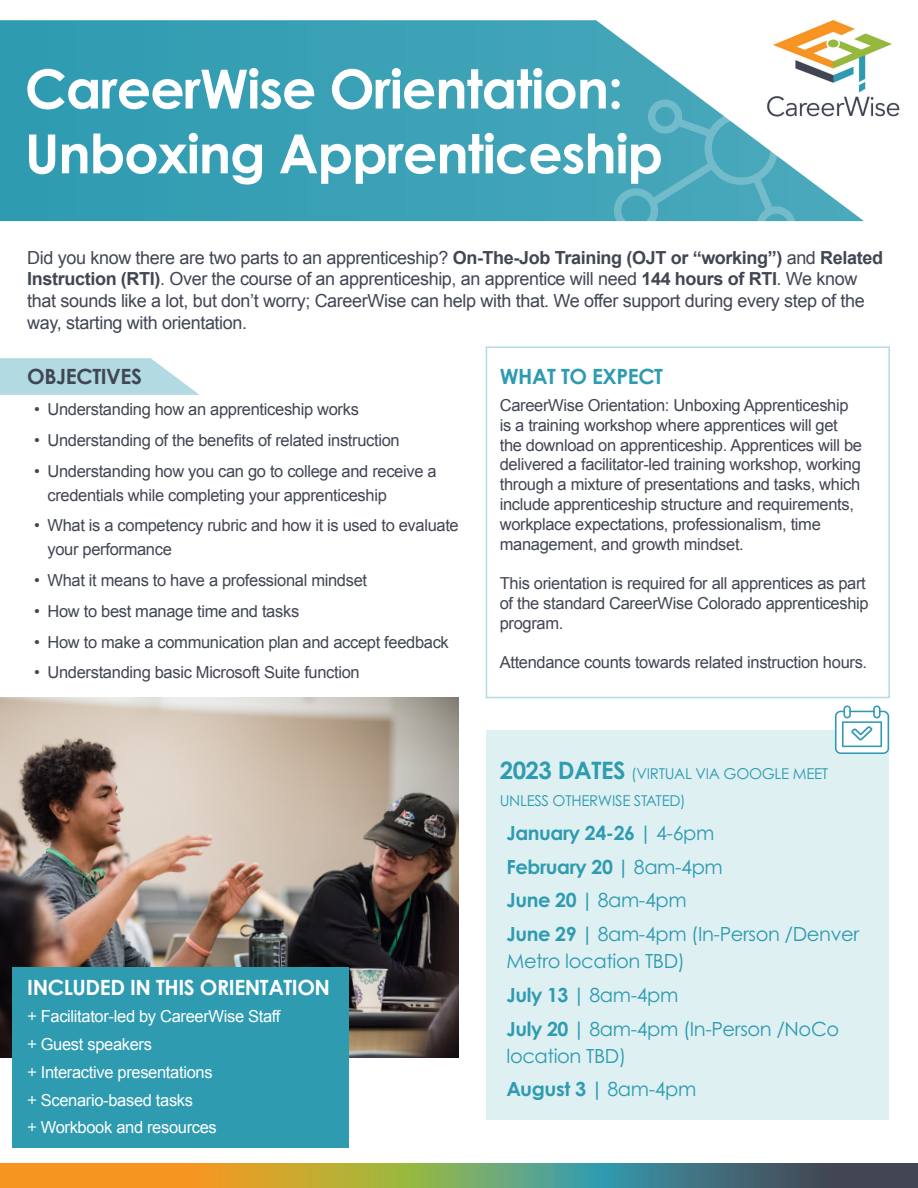
<style>
.page{position:relative;width:918px;height:1188px;background:#fff}
.page>*{position:absolute;margin:0;border:0;box-sizing:border-box;transform-origin:0 0}
.t1{font:700 54px/64.8px "Century Gothic";letter-spacing:-.02em;color:#fff}
.t2{font:700 21px "Century Gothic";letter-spacing:-.02em;color:#fff}
.t3{font:700 21px "Century Gothic";letter-spacing:-.02em;color:#2e9bb1}
.t4{font:700 21px "Century Gothic";letter-spacing:-.02em;color:#414653}
.t5{font:19.5px/33.8px "Century Gothic Pro";letter-spacing:-.02em;color:#2e9bb1}
.t6{font:18px/21.6px "Arial";letter-spacing:-.02em;color:#414653}
.t7{font:16.5px/19.8px "Arial";letter-spacing:-.02em;color:#414653}
.t8{font:16.5px/27.8px "Arial";letter-spacing:-.02em;color:#fff}
.t9{font:15px/27px "Century Gothic Pro";letter-spacing:-.02em;color:#2e9bb1}
.s1{font-weight:700}
.s2{font-family:"Century Gothic Pro"}
.s3{font-family:"Century Gothic";font-weight:700;font-size:24px}
</style>
<div class="page">
<img style="left:0;top:697px;width:459px;height:360px">
<svg style="left:0;top:1163px;width:918px;height:25px;background:#8e8c53"></svg>
<svg style="left:0;top:20px;width:864px;height:201px;background:#3fa3b7"></svg>
<svg style="left:613px;top:43px;width:242px;height:179px;fill:#49a8bb"></svg>
<img style="left:759px;top:20px;width:141px;height:103px">
<div style="left:12px;top:967px;width:337px;height:181px;background:#2e9bb1"></div>
<svg style="left:0;top:358px;width:199px;height:37px;background:#badee5"></svg>
<div style="left:486px;top:730px;width:403px;height:390px;background:#dff0f3"></div>
<svg style="left:835px;top:706px;width:54px;height:48px"></svg>
<h1 class="t1" style="left:25px;top:55px;width:640px">CareerWise Orientation:<br>Unboxing Apprenticeship</h1>
<p class="t6" style="left:27px;top:247px;width:857px">Did you know there are two parts to an apprenticeship? <span class="s1">On-The-Job Training (OJT or “working”)</span> and <span class="s1">Related Instruction (RTI)</span>. Over the course of an apprenticeship, an apprentice will need <span class="s1">144 hours of RTI</span>. We know that sounds like a lot, but don’t worry; CareerWise can help with that. We offer support during every step of the way, starting with orientation.</p>
<p class="t3" style="left:500px;top:363px;width:165px">WHAT TO EXPECT</p>
<p class="t7" style="left:500px;top:395px;width:364px">CareerWise Orientation: Unboxing Apprenticeship is a training workshop where apprentices will get the download on apprenticeship. Apprentices will be delivered a facilitator-led training workshop, working through a mixture of presentations and tasks, which include apprenticeship structure and requirements, workplace expectations, professionalism, time management, and growth mindset.</p>
<p class="t7" style="left:500px;top:574px;width:370px">This orientation is required for all apprentices as part of the standard CareerWise Colorado apprenticeship program.</p>
<p class="t7" style="left:500px;top:653px;width:369px">Attendance counts towards related instruction hours.</p>
<p class="t4" style="left:27px;top:363px;width:116px">OBJECTIVES</p>
<p class="t7" style="left:34px;top:400px;width:326px">• Understanding how an apprenticeship works</p>
<p class="t7" style="left:34px;top:430px;width:367px">• Understanding of the benefits of related instruction</p>
<p class="t7" style="left:48px;top:459px;width:391px;line-height:24px;text-indent:-14px">• Understanding how you can go to college and receive a credentials while completing your apprenticeship</p>
<p class="t7" style="left:48px;top:514px;width:413px;line-height:24px;text-indent:-14px">• What is a competency rubric and how it is used to evaluate your performance</p>
<p class="t7" style="left:34px;top:571px;width:335px">• What it means to have a professional mindset</p>
<p class="t7" style="left:34px;top:601px;width:267px">• How to best manage time and tasks</p>
<p class="t7" style="left:34px;top:632px;width:416px">• How to make a communication plan and accept feedback</p>
<p class="t7" style="left:34px;top:663px;width:327px">• Understanding basic Microsoft Suite function</p>
<p class="t2" style="left:27px;top:973px;width:304px">INCLUDED IN THIS ORIENTATION</p>
<p class="t8" style="left:27px;top:1003px;width:255px"><span class="s2">+</span> Facilitator-led by CareerWise Staff <span class="s2">+</span> Guest speakers<br><span class="s2">+</span> Interactive presentations<br><span class="s2">+</span> Scenario-based tasks<br><span class="s2">+</span> Workbook and resources</p>
<p class="t9" style="left:500px;top:760px;width:330px"><span class="s3">2023 DATES</span> (VIRTUAL VIA GOOGLE MEET<br>UNLESS OTHERWISE STATED)</p>
<p class="t5" style="left:506px;top:816px;width:354px"><span class="s1">January 24-26 |</span> 4-6pm<br><span class="s1">February 20 |</span> 8am-4pm<br><span class="s1">June 20 |</span> 8am-4pm<br><span class="s1">June 29 |</span> 8am-4pm (In-Person /Denver</p>
<p class="t5" style="left:506px;top:944px;width:334px">Metro location TBD)<br><span class="s1">July 13 |</span> 8am-4pm<br><span class="s1">July 20 |</span> 8am-4pm (In-Person /NoCo</p>
<p class="t5" style="left:506px;top:1039px;width:192px">location TBD)<br><span class="s1">August 3 |</span> 8am-4pm</p>
</div>
